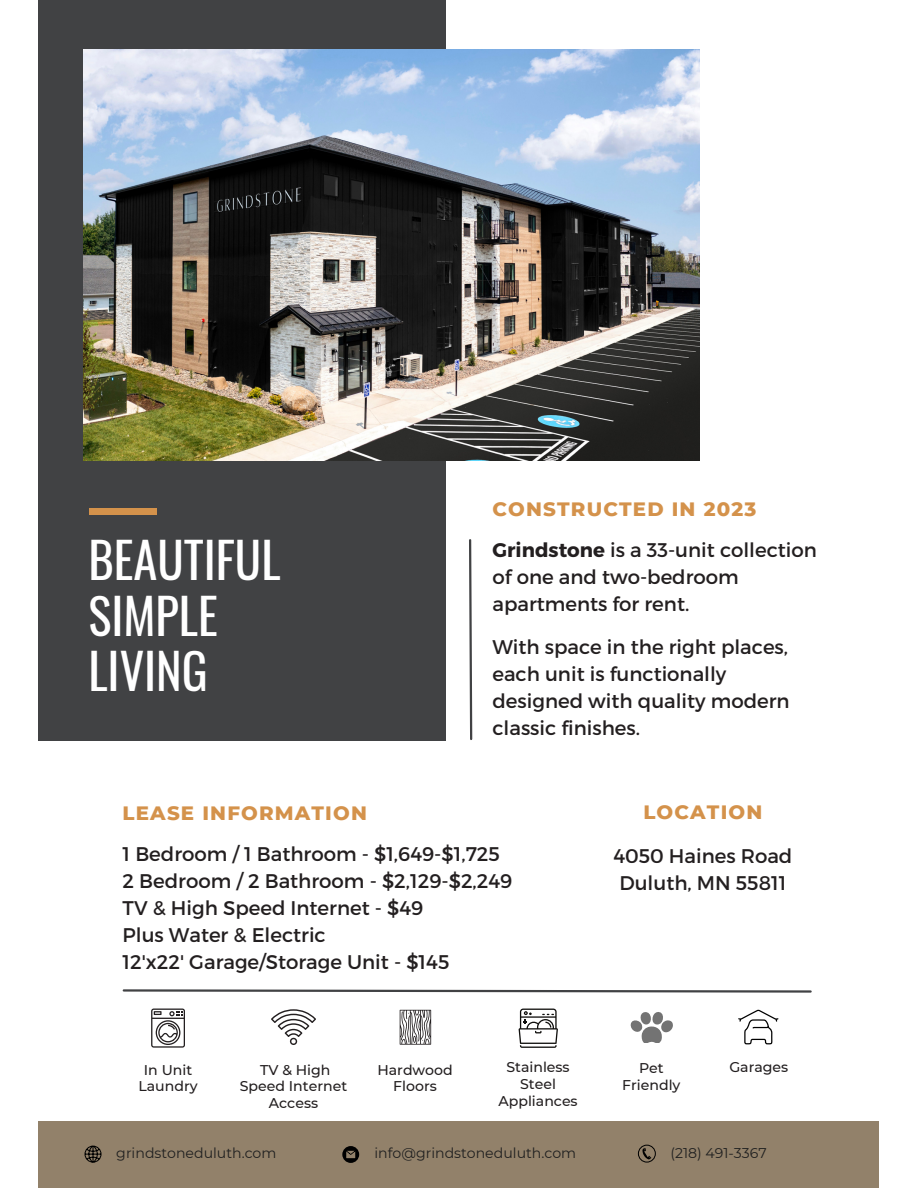
<style>
.page{position:relative;width:918px;height:1188px;background:#fff}
.page>*{position:absolute;margin:0;border:0;box-sizing:border-box;transform-origin:0 0}
.t1{font:48.6px "Oswald";color:#fff}
.t2{font:19.8px/27px "Montserrat";color:#231f20}
.t3{font:800 19.8px "Montserrat";letter-spacing:.06em;color:#d4924b}
.t4{font:500 14.1px/16.8px "Montserrat";color:#231f20;text-align:center}
.t5{font:14.1px "Montserrat";color:#202020}
.s1{font-weight:700}
</style>
<div class="page">
<div style="left:38px;top:0;width:407px;height:740px;background:#414244"></div>
<div style="left:89px;top:508px;width:67px;height:6px;background:#d4924b"></div>
<svg style="left:469px;top:539px;width:4px;height:201px"></svg>
<svg style="left:122px;top:989px;width:690px;height:4px"></svg>
<div style="left:38px;top:1121px;width:840px;height:66px;background:#92816a"></div>
<svg style="left:151px;top:1009px;width:34px;height:39px"></svg>
<svg style="left:400px;top:1010px;width:31px;height:35px"></svg>
<svg style="left:738px;top:1010px;width:41px;height:34px"></svg>
<svg style="left:271px;top:1009px;width:45px;height:36px"></svg>
<svg style="left:85px;top:1146px;width:16px;height:17px"></svg>
<svg style="left:638px;top:1145px;width:18px;height:18px"></svg>
<svg style="left:639px;top:1146px;width:16px;height:16px"></svg>
<svg style="left:642px;top:1148px;width:9px;height:11px"></svg>
<svg style="left:342px;top:1146px;width:17px;height:17px"></svg>
<svg style="left:630px;top:1012px;width:43px;height:31px"></svg>
<svg style="left:519px;top:1009px;width:39px;height:39px"></svg>
<img style="left:84px;top:50px;width:615px;height:411px">
<p class="t1" style="left:88px;top:522px;width:194px">BEAUTIFUL</p>
<p class="t1" style="left:88px;top:578px;width:131px">SIMPLE</p>
<p class="t1" style="left:88px;top:633px;width:121px">LIVING</p>
<p class="t3" style="left:492px;top:496px;width:265px">CONSTRUCTED IN 2023</p>
<p class="t2" style="left:492px;top:536px;width:326px"><span class="s1">Grindstone</span> is a 33-unit collection of one and two-bedroom apartments for rent.</p>
<p class="t2" style="left:492px;top:633px;width:299px">With space in the right places, each unit is functionally designed with quality modern classic finishes.</p>
<p class="t3" style="left:123px;top:801px;width:246px">LEASE INFORMATION</p>
<p class="t2" style="left:123px;top:839px;width:379px">1 Bedroom / 1 Bathroom - $1,649-$1,725</p>
<p class="t2" style="left:123px;top:866px;width:391px">2 Bedroom / 2 Bathroom - $2,129-$2,249</p>
<p class="t2" style="left:123px;top:893px;width:302px">TV &amp; High Speed Internet - $49</p>
<p class="t2" style="left:123px;top:920px;width:205px">Plus Water &amp; Electric</p>
<p class="t2" style="left:123px;top:947px;width:328px">12'x22' Garage/Storage Unit - $145</p>
<p class="t3" style="left:643px;top:800px;width:120px">LOCATION</p>
<p class="t2" style="left:613px;top:841px;width:181px">4050 Haines Road</p>
<p class="t2" style="left:619px;top:868px;width:168px">Duluth, MN 55811</p>
<p class="t4" style="left:138px;top:1061px;width:61px">In Unit<br>Laundry</p>
<p class="t4" style="left:240px;top:1061px;width:109px">TV &amp; High<br>Speed Internet<br>Access</p>
<p class="t4" style="left:377px;top:1061px;width:77px">Hardwood<br>Floors</p>
<p class="t4" style="left:499px;top:1059px;width:81px">Stainless<br>Steel<br>Appliances</p>
<p class="t4" style="left:622px;top:1060px;width:60px">Pet<br>Friendly</p>
<p class="t4" style="left:729px;top:1059px;width:60px">Garages</p>
<p class="t5" style="left:116px;top:1145px;width:162px">grindstoneduluth.com</p>
<p class="t5" style="left:375px;top:1145px;width:203px">info@grindstoneduluth.com</p>
<p class="t5" style="left:670px;top:1144px;width:98px">(218) 491-3367</p>
</div>
